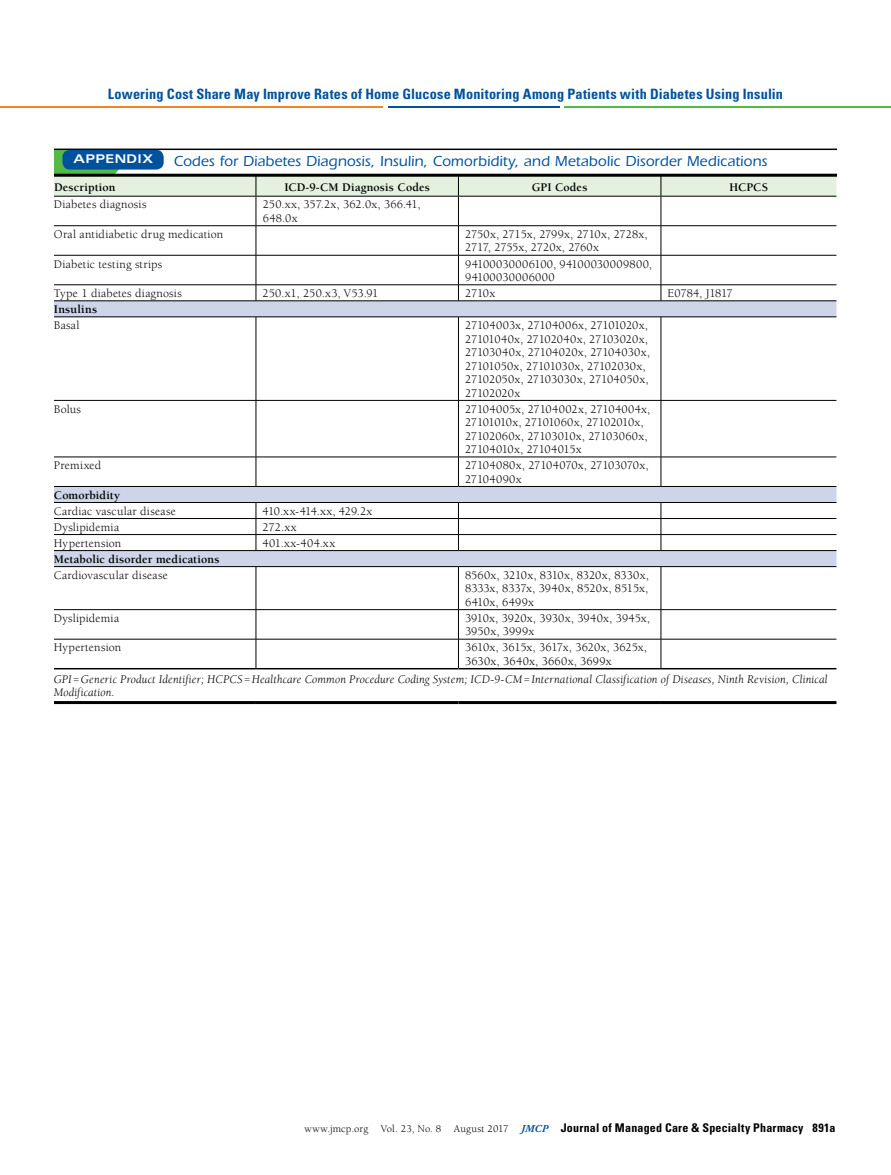
<style>
.page{position:relative;width:891px;height:1175px;background:#fff}
.page>*{position:absolute;margin:0;border:0;box-sizing:border-box;transform-origin:0 0}
.t1{font:500 15px "ITC Eras Std";letter-spacing:.005em;color:#00529c}
.t2{font:700 condensed 14.25px "Univers";letter-spacing:.015em;color:#00529c}
.t3{font:12px/13.5px "Berkeley Pro";letter-spacing:.01em;color:#000}
.t4{font:italic 12px/13.5px "Berkeley Pro";letter-spacing:.01em;color:#000}
.t5{font:700 12px "Berkeley Pro";letter-spacing:.01em;color:#000}
.t6{font:700 condensed 12px "Univers";letter-spacing:.015em;color:#000}
.t7{font:12px/13.5px "Berkeley Pro";letter-spacing:-.01em;color:#000}
.t8{font:12px "Berkeley Pro";letter-spacing:-.025em;color:#000}
.t9{font:12px "Berkeley Pro";letter-spacing:.035em;color:#000}
.t10{font:12px "Berkeley Pro";letter-spacing:-.015em;color:#000}
.t11{font:700 expanded 12px "Univers";letter-spacing:.025em;color:#fff}
.s1{font-family:"Berkeley Pro";font-weight:400;font-stretch:normal;font-size:10.5px}
.s2{font-family:"Adobe Garamond Pro";font-style:italic;font-stretch:normal;font-size:10.5px;color:#00529c}
</style>
<div class="page">
<hr style="left:0;top:107px;width:383px;height:1px;background:#f58427">
<hr style="left:388px;top:107px;width:172px;height:1px;background:#00529c">
<hr style="left:565px;top:107px;width:326px;height:1px;background:#54b948">
<svg style="left:54px;top:301px;width:782px;height:265px"></svg>
<hr style="left:54px;top:316px;width:202px;height:1px;background:#000">
<hr style="left:256px;top:316px;width:202px;height:1px;background:#000">
<hr style="left:256px;top:317px;width:1px;height:83px;background:#000">
<hr style="left:458px;top:316px;width:203px;height:1px;background:#000">
<hr style="left:458px;top:317px;width:1px;height:83px;background:#000">
<hr style="left:661px;top:316px;width:175px;height:1px;background:#000">
<hr style="left:661px;top:317px;width:1px;height:83px;background:#000">
<hr style="left:54px;top:400px;width:202px;height:1px;background:#000">
<hr style="left:256px;top:400px;width:202px;height:1px;background:#000">
<hr style="left:256px;top:400px;width:1px;height:57px;background:#000">
<hr style="left:458px;top:400px;width:203px;height:1px;background:#000">
<hr style="left:458px;top:400px;width:1px;height:57px;background:#000">
<hr style="left:661px;top:400px;width:175px;height:1px;background:#000">
<hr style="left:661px;top:400px;width:1px;height:57px;background:#000">
<hr style="left:54px;top:456px;width:202px;height:1px;background:#000">
<hr style="left:256px;top:456px;width:202px;height:1px;background:#000">
<svg style="left:256px;top:457px;width:1px;height:29px"></svg>
<hr style="left:458px;top:456px;width:203px;height:1px;background:#000">
<svg style="left:458px;top:457px;width:1px;height:29px"></svg>
<hr style="left:661px;top:456px;width:175px;height:1px;background:#000">
<svg style="left:661px;top:457px;width:1px;height:29px"></svg>
<hr style="left:54px;top:486px;width:202px;height:1px;background:#000">
<hr style="left:256px;top:486px;width:202px;height:1px;background:#000">
<hr style="left:458px;top:486px;width:203px;height:1px;background:#000">
<hr style="left:661px;top:486px;width:175px;height:1px;background:#000">
<hr style="left:54px;top:502px;width:202px;height:1px;background:#000">
<hr style="left:256px;top:502px;width:202px;height:1px;background:#000">
<hr style="left:458px;top:502px;width:203px;height:1px;background:#000">
<hr style="left:661px;top:502px;width:175px;height:1px;background:#000">
<hr style="left:54px;top:518px;width:202px;height:1px;background:#000">
<hr style="left:256px;top:518px;width:202px;height:1px;background:#000">
<hr style="left:458px;top:518px;width:203px;height:1px;background:#000">
<hr style="left:661px;top:518px;width:175px;height:1px;background:#000">
<hr style="left:54px;top:534px;width:202px;height:1px;background:#000">
<hr style="left:256px;top:534px;width:202px;height:1px;background:#000">
<svg style="left:256px;top:503px;width:1px;height:47px"></svg>
<hr style="left:458px;top:534px;width:203px;height:1px;background:#000">
<svg style="left:458px;top:502px;width:1px;height:48px"></svg>
<hr style="left:661px;top:534px;width:175px;height:1px;background:#000">
<svg style="left:661px;top:503px;width:1px;height:47px"></svg>
<hr style="left:54px;top:550px;width:202px;height:1px;background:#000">
<hr style="left:256px;top:550px;width:202px;height:1px;background:#000">
<hr style="left:458px;top:550px;width:203px;height:1px;background:#000">
<hr style="left:661px;top:550px;width:175px;height:1px;background:#000">
<hr style="left:54px;top:566px;width:202px;height:1px;background:#000">
<hr style="left:256px;top:566px;width:202px;height:1px;background:#000">
<hr style="left:256px;top:567px;width:1px;height:42px;background:#000">
<hr style="left:458px;top:566px;width:203px;height:1px;background:#000">
<hr style="left:458px;top:567px;width:1px;height:42px;background:#000">
<hr style="left:661px;top:566px;width:175px;height:1px;background:#000">
<hr style="left:661px;top:567px;width:1px;height:42px;background:#000">
<hr style="left:54px;top:609px;width:202px;height:1px;background:#000">
<hr style="left:256px;top:609px;width:202px;height:1px;background:#000">
<hr style="left:458px;top:609px;width:203px;height:1px;background:#000">
<hr style="left:661px;top:609px;width:175px;height:1px;background:#000">
<hr style="left:54px;top:639px;width:202px;height:1px;background:#000">
<hr style="left:256px;top:639px;width:202px;height:1px;background:#000">
<svg style="left:256px;top:610px;width:1px;height:58px"></svg>
<hr style="left:458px;top:639px;width:203px;height:1px;background:#000">
<svg style="left:458px;top:610px;width:1px;height:58px"></svg>
<hr style="left:661px;top:639px;width:175px;height:1px;background:#000">
<svg style="left:661px;top:610px;width:1px;height:58px"></svg>
<hr style="left:54px;top:668px;width:202px;height:1px;background:#000">
<hr style="left:256px;top:668px;width:202px;height:1px;background:#000">
<hr style="left:458px;top:668px;width:203px;height:1px;background:#000">
<hr style="left:661px;top:668px;width:175px;height:1px;background:#000">
<hr style="left:54px;top:701px;width:202px;height:3px;background:#000">
<hr style="left:256px;top:701px;width:202px;height:3px;background:#000">
<hr style="left:458px;top:701px;width:203px;height:3px;background:#000">
<hr style="left:661px;top:701px;width:175px;height:3px;background:#000">
<svg style="left:54px;top:150px;width:782px;height:151px"></svg>
<hr style="left:54px;top:148px;width:783px;height:2px;background:#000">
<hr style="left:54px;top:174px;width:783px;height:3px;background:#000">
<div style="left:62px;top:150px;width:102px;height:20px;background:#00529c;border-radius:8px"></div>
<p class="t2" style="left:108px;top:85px;width:677px">Lowering Cost Share May Improve Rates of Home Glucose Monitoring Among Patients with Diabetes Using Insulin</p>
<p class="t11" style="left:74px;top:152px;width:81px">APPENDIX</p>
<p class="t1" style="left:174px;top:153px;width:595px">Codes for Diabetes Diagnosis, Insulin, Comorbidity, and Metabolic Disorder Medications</p>
<p class="t5" style="left:54px;top:180px;width:63px">Description</p>
<p class="t5" style="left:284px;top:180px;width:147px">ICD-9-CM Diagnosis Codes</p>
<p class="t5" style="left:532px;top:180px;width:57px">GPI Codes</p>
<p class="t5" style="left:729px;top:180px;width:40px">HCPCS</p>
<p class="t3" style="left:54px;top:198px;width:94px">Diabetes diagnosis</p>
<p class="t3" style="left:263px;top:198px;width:159px">250.xx, 357.2x, 362.0x, 366.41,<br>648.0x</p>
<p class="t3" style="left:54px;top:227px;width:171px">Oral antidiabetic drug medication</p>
<p class="t7" style="left:465px;top:227px;width:184px">2750x, 2715x, 2799x, 2710x, 2728x,<br>2717, 2755x, 2720x, 2760x</p>
<p class="t3" style="left:54px;top:257px;width:110px">Diabetic testing strips</p>
<p class="t3" style="left:465px;top:257px;width:188px">94100030006100, 94100030009800,<br>94100030006000</p>
<p class="t3" style="left:54px;top:286px;width:129px">Type 1 diabetes diagnosis</p>
<p class="t3" style="left:263px;top:286px;width:117px">250.x1, 250.x3, V53.91</p>
<p class="t3" style="left:465px;top:286px;width:32px">2710x</p>
<p class="t10" style="left:668px;top:287px;width:67px">E0784, J1817</p>
<p class="t5" style="left:54px;top:302px;width:45px">Insulins</p>
<p class="t3" style="left:54px;top:319px;width:27px">Basal</p>
<p class="t3" style="left:465px;top:319px;width:186px">27104003x, 27104006x, 27101020x,<br>27101040x, 27102040x, 27103020x,<br>27103040x, 27104020x, 27104030x,<br>27101050x, 27101030x, 27102030x,<br>27102050x, 27103030x, 27104050x,<br>27102020x</p>
<p class="t3" style="left:54px;top:402px;width:29px">Bolus</p>
<p class="t3" style="left:465px;top:402px;width:187px">27104005x, 27104002x, 27104004x,<br>27101010x, 27101060x, 27102010x,<br>27102060x, 27103010x, 27103060x,<br>27104010x, 27104015x</p>
<p class="t3" style="left:54px;top:459px;width:49px">Premixed</p>
<p class="t3" style="left:465px;top:459px;width:185px">27104080x, 27104070x, 27103070x,<br>27104090x</p>
<p class="t5" style="left:54px;top:488px;width:68px">Comorbidity</p>
<p class="t3" style="left:54px;top:504px;width:124px">Cardiac vascular disease</p>
<p class="t8" style="left:263px;top:504px;width:111px">410.xx-414.xx, 429.2x</p>
<p class="t3" style="left:54px;top:520px;width:67px">Dyslipidemia</p>
<p class="t3" style="left:263px;top:520px;width:35px">272.xx</p>
<p class="t3" style="left:54px;top:536px;width:69px">Hypertension</p>
<p class="t9" style="left:263px;top:536px;width:74px">401.xx-404.xx</p>
<p class="t5" style="left:54px;top:552px;width:167px">Metabolic disorder medications</p>
<p class="t3" style="left:54px;top:568px;width:115px">Cardiovascular disease</p>
<p class="t3" style="left:465px;top:568px;width:185px;text-align:justify">8560x, 3210x, 8310x, 8320x, 8330x, 8333x, 8337x, 3940x, 8520x, 8515x, 6410x, 6499x</p>
<p class="t3" style="left:54px;top:611px;width:67px">Dyslipidemia</p>
<p class="t3" style="left:465px;top:611px;width:186px">3910x, 3920x, 3930x, 3940x, 3945x,<br>3950x, 3999x</p>
<p class="t3" style="left:54px;top:641px;width:69px">Hypertension</p>
<p class="t3" style="left:465px;top:641px;width:184px">3610x, 3615x, 3617x, 3620x, 3625x,<br>3630x, 3640x, 3660x, 3699x</p>
<p class="t4" style="left:54px;top:672px;width:775px">GPI=Generic Product Identifier; HCPCS=Healthcare Common Procedure Coding System; ICD-9-CM=International Classification of Diseases, Ninth Revision, Clinical<br>Modification.</p>
<p class="t6" style="left:304px;top:1120px;width:532px"><span class="s1">www.jmcp.org Vol. 23, No. 8 August 2017</span> <span class="s2">JMCP</span> Journal of Managed Care &amp; Specialty Pharmacy 891a</p>
</div>
